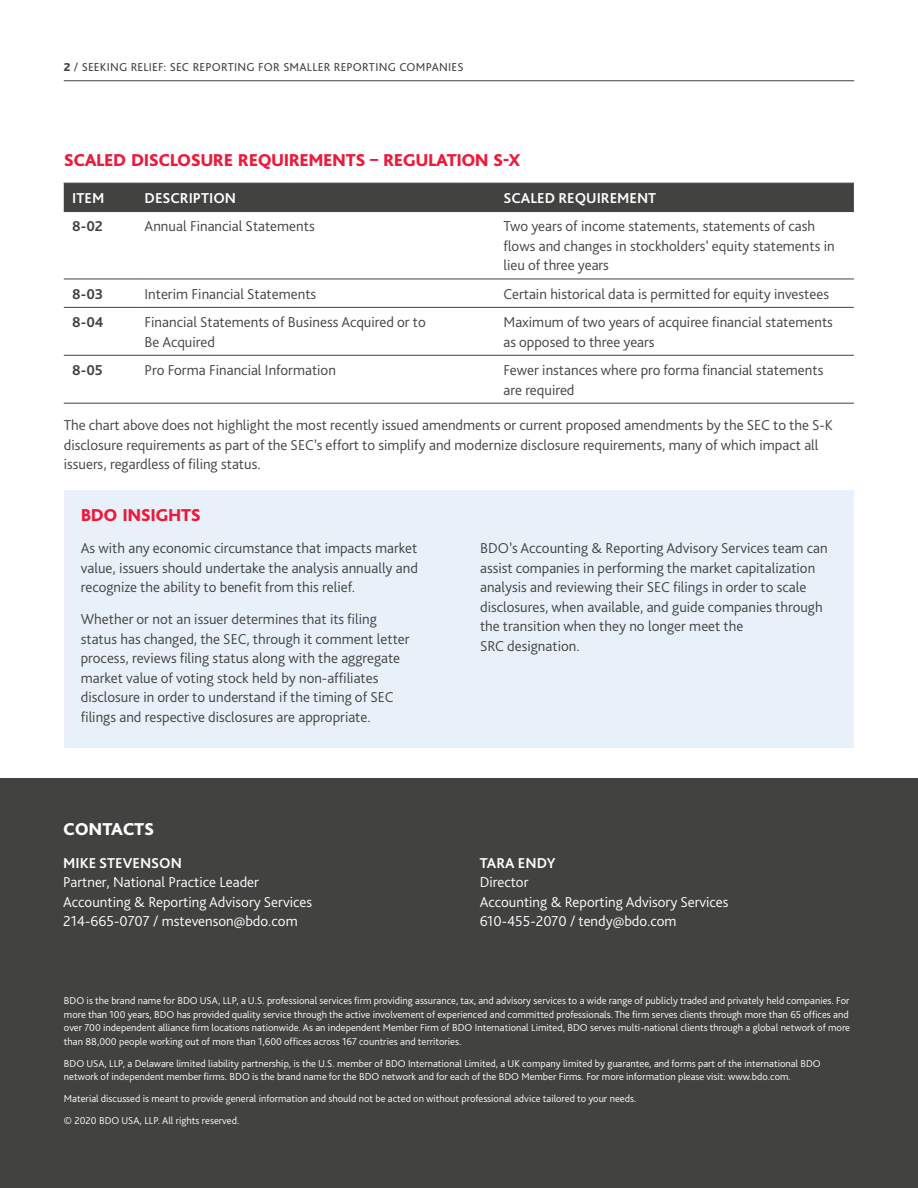
<style>
.page{position:relative;width:918px;height:1188px;background:#fff}
.page>*{position:absolute;margin:0;border:0;box-sizing:border-box;transform-origin:0 0}
.t1{font:800 18px "Bliss Pro";letter-spacing:-.025em;color:#ed1a3b}
.t2{font:800 18px "Bliss Pro";letter-spacing:-.01em;color:#fff}
.t3{font:300 15px/19.5px "Bliss Pro";color:#424241}
.t4{font:300 15px/19.5px "Bliss Pro";color:#fff}
.t5{font:700 15px "Bliss Pro";color:#fff}
.t6{font:700 15px "Bliss Pro";color:#424241}
.t7{font:12px "Bliss Pro";letter-spacing:.02em;color:#424241}
.t8{font:300 10.5px/13.5px "Bliss Pro";color:#fff}
.s1{font-weight:800}
</style>
<div class="page">
<div style="left:65px;top:491px;width:789px;height:257px;background:#e8f1fa"></div>
<div style="left:64px;top:184px;width:790px;height:27px;background:#424241"></div>
<hr style="left:64px;top:183px;width:72px;height:1px;background:#424241">
<hr style="left:136px;top:183px;width:359px;height:1px;background:#424241">
<hr style="left:495px;top:183px;width:359px;height:1px;background:#424241">
<hr style="left:64px;top:211px;width:72px;height:1px;background:#424241">
<hr style="left:136px;top:211px;width:359px;height:1px;background:#424241">
<hr style="left:495px;top:211px;width:359px;height:1px;background:#424241">
<hr style="left:64px;top:279px;width:72px;height:1px;background:#424241">
<hr style="left:136px;top:279px;width:359px;height:1px;background:#424241">
<hr style="left:495px;top:279px;width:359px;height:1px;background:#424241">
<hr style="left:64px;top:307px;width:72px;height:1px;background:#424241">
<hr style="left:136px;top:307px;width:359px;height:1px;background:#424241">
<hr style="left:495px;top:307px;width:359px;height:1px;background:#424241">
<hr style="left:64px;top:355px;width:72px;height:1px;background:#424241">
<hr style="left:136px;top:355px;width:359px;height:1px;background:#424241">
<hr style="left:495px;top:355px;width:359px;height:1px;background:#424241">
<hr style="left:64px;top:403px;width:72px;height:1px;background:#424241">
<hr style="left:136px;top:403px;width:359px;height:1px;background:#424241">
<hr style="left:495px;top:403px;width:359px;height:1px;background:#424241">
<div style="left:0;top:779px;width:918px;height:409px;background:#424241"></div>
<hr style="left:64px;top:80px;width:790px;height:1px;background:#424241">
<p class="t7" style="left:64px;top:60px;width:401px"><span class="s1">2</span> / SEEKING RELIEF: SEC REPORTING FOR SMALLER REPORTING COMPANIES</p>
<p class="t1" style="left:64px;top:149px;width:458px">SCALED DISCLOSURE REQUIREMENTS – REGULATION S-X</p>
<p class="t5" style="left:72px;top:189px;width:34px">ITEM</p>
<p class="t5" style="left:145px;top:189px;width:93px">DESCRIPTION</p>
<p class="t5" style="left:503px;top:189px;width:154px">SCALED REQUIREMENT</p>
<p class="t6" style="left:72px;top:217px;width:32px">8-02</p>
<p class="t3" style="left:145px;top:216px;width:172px">Annual Financial Statements</p>
<p class="t3" style="left:503px;top:216px;width:333px">Two years of income statements, statements of cash flows and changes in stockholders’ equity statements in lieu of three years</p>
<p class="t6" style="left:72px;top:285px;width:33px">8-03</p>
<p class="t3" style="left:145px;top:284px;width:173px">Interim Financial Statements</p>
<p class="t3" style="left:503px;top:284px;width:327px">Certain historical data is permitted for equity investees</p>
<p class="t6" style="left:72px;top:313px;width:33px">8-04</p>
<p class="t3" style="left:145px;top:312px;width:283px">Financial Statements of Business Acquired or to<br>Be Acquired</p>
<p class="t3" style="left:503px;top:312px;width:331px">Maximum of two years of acquiree financial statements as opposed to three years</p>
<p class="t6" style="left:72px;top:361px;width:32px">8-05</p>
<p class="t3" style="left:145px;top:360px;width:193px">Pro Forma Financial Information</p>
<p class="t3" style="left:503px;top:360px;width:321px">Fewer instances where pro forma financial statements are required</p>
<p class="t3" style="left:64px;top:415px;width:771px">The chart above does not highlight the most recently issued amendments or current proposed amendments by the SEC to the S-K disclosure requirements as part of the SEC’s effort to simplify and modernize disclosure requirements, many of which impact all issuers, regardless of filing status.</p>
<p class="t1" style="left:81px;top:504px;width:122px">BDO INSIGHTS</p>
<p class="t3" style="left:81px;top:538px;width:339px;text-align:justify">As with any economic circumstance that impacts market value, issuers should undertake the analysis annually and recognize the ability to benefit from this relief.</p>
<p class="t3" style="left:81px;top:609px;width:330px">Whether or not an issuer determines that its filing status has changed, the SEC, through it comment letter process, reviews filing status along with the aggregate market value of voting stock held by non-affiliates disclosure in order to understand if the timing of SEC filings and respective disclosures are appropriate.</p>
<p class="t3" style="left:480px;top:538px;width:349px">BDO’s Accounting &amp; Reporting Advisory Services team can assist companies in performing the market capitalization analysis and reviewing their SEC filings in order to scale disclosures, when available, and guide companies through the transition when they no longer meet the<br>SRC designation.</p>
<p class="t2" style="left:63px;top:818px;width:93px">CONTACTS</p>
<p class="t5" style="left:63px;top:853px;width:120px">MIKE STEVENSON</p>
<p class="t4" style="left:63px;top:872px;width:250px">Partner, National Practice Leader<br>Accounting &amp; Reporting Advisory Services<br>214-665-0707 / mstevenson@bdo.com</p>
<p class="t5" style="left:480px;top:853px;width:77px">TARA ENDY</p>
<p class="t4" style="left:480px;top:872px;width:250px">Director<br>Accounting &amp; Reporting Advisory Services<br>610-455-2070 / tendy@bdo.com</p>
<p class="t8" style="left:64px;top:994px;width:788px">BDO is the brand name for BDO USA, LLP, a U.S. professional services firm providing assurance, tax, and advisory services to a wide range of publicly traded and privately held companies. For more than 100 years, BDO has provided quality service through the active involvement of experienced and committed professionals. The firm serves clients through more than 65 offices and over 700 independent alliance firm locations nationwide. As an independent Member Firm of BDO International Limited, BDO serves multi-national clients through a global network of more than 88,000 people working out of more than 1,600 offices across 167 countries and territories.</p>
<p class="t8" style="left:64px;top:1056px;width:758px">BDO USA, LLP, a Delaware limited liability partnership, is the U.S. member of BDO International Limited, a UK company limited by guarantee, and forms part of the international BDO network of independent member firms. BDO is the brand name for the BDO network and for each of the BDO Member Firms. For more information please visit: www.bdo.com.</p>
<p class="t8" style="left:64px;top:1087px;width:574px;line-height:22px">Material discussed is meant to provide general information and should not be acted on without professional advice tailored to your needs. © 2020 BDO USA, LLP. All rights reserved.</p>
</div>
